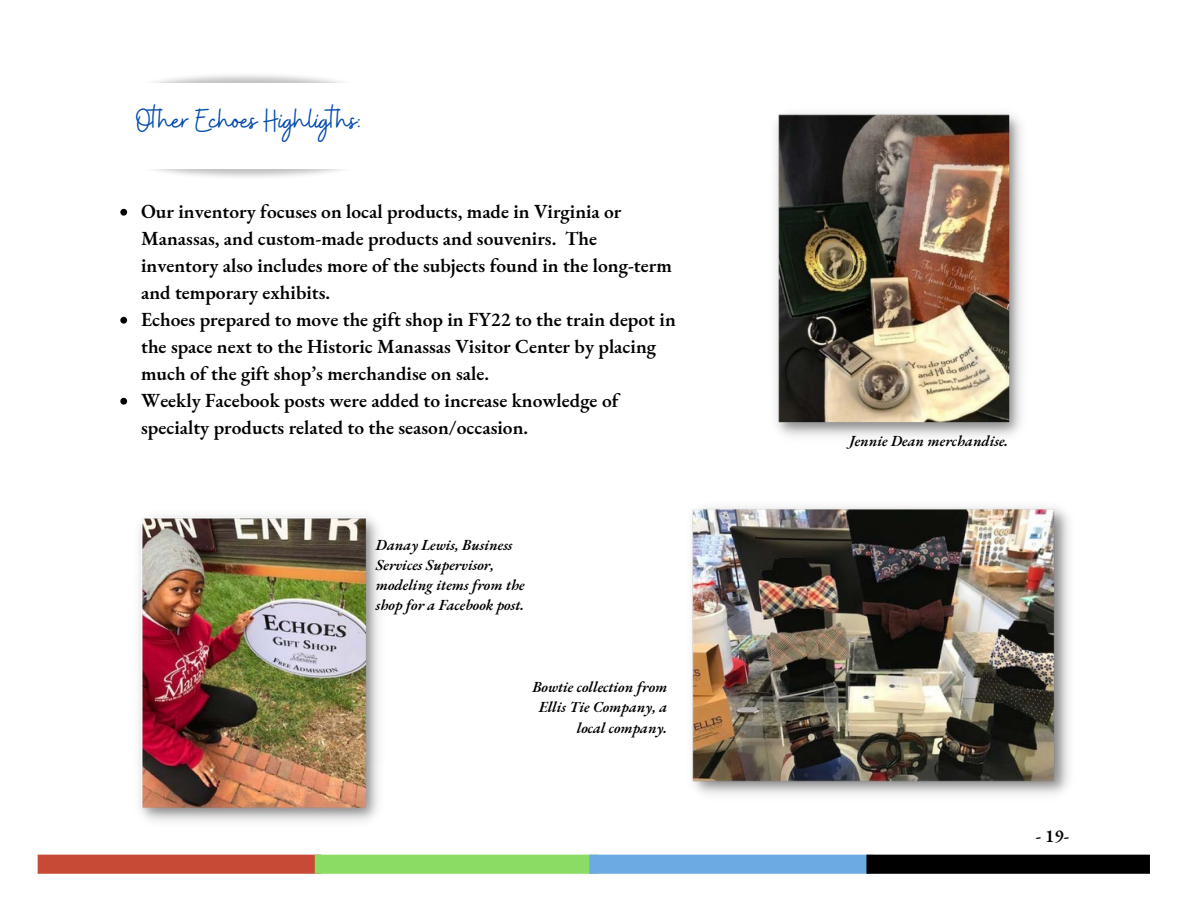
<style>
.page{position:relative;width:1188px;height:918px;background:#fff}
.page>*{position:absolute;margin:0;border:0;box-sizing:border-box;transform-origin:0 0}
.t1{font:32.85px "Buffalo";color:#004aad}
.t2{font:600 19.5px/27px "EB Garamond";color:#000}
.t3{font:600 18px "EB Garamond";color:#000}
.t4{font:italic 600 15px/20.2px "EB Garamond";color:#000}
</style>
<div class="page">
<div style="left:38px;top:855px;width:283px;height:19px;background:#c74a37"></div>
<div style="left:315px;top:855px;width:283px;height:19px;background:#8bdc64"></div>
<div style="left:589px;top:855px;width:284px;height:19px;background:#6caae4"></div>
<div style="left:866px;top:855px;width:284px;height:19px;background:#000"></div>
<img style="left:692px;top:507px;width:377px;height:288px">
<img style="left:775px;top:113px;width:247px;height:324px">
<img style="left:139px;top:516px;width:240px;height:306px">
<svg style="left:120px;top:209px;width:7px;height:7px"></svg>
<svg style="left:120px;top:317px;width:7px;height:7px"></svg>
<svg style="left:120px;top:398px;width:7px;height:7px"></svg>
<h1 class="t1" style="left:136px;top:99px;width:226px">Other Echoes Highligths:</h1>
<p class="t2" style="left:141px;top:197px;width:536px">Our inventory focuses on local products, made in Virginia or Manassas, and custom-made products and souvenirs. The inventory also includes more of the subjects found in the long-term and temporary exhibits.<br>Echoes prepared to move the gift shop in FY22 to the train depot in the space next to the Historic Manassas Visitor Center by placing much of the gift shop’s merchandise on sale.<br>Weekly Facebook posts were added to increase knowledge of specialty products related to the season/occasion.</p>
<p class="t4" style="left:376px;top:534px;width:150px">Danay Lewis, Business<br>Services Supervisor, modeling items from the shop for a Facebook post.</p>
<p class="t4" style="left:532px;top:677px;width:136px;text-align:right">Bowtie collection from<br>Ellis Tie Company, a local company.</p>
<p class="t4" style="left:849px;top:430px;width:160px">Jennie Dean merchandise.</p>
<p class="t3" style="left:1036px;top:824px;width:35px">- 19-</p>
</div>
